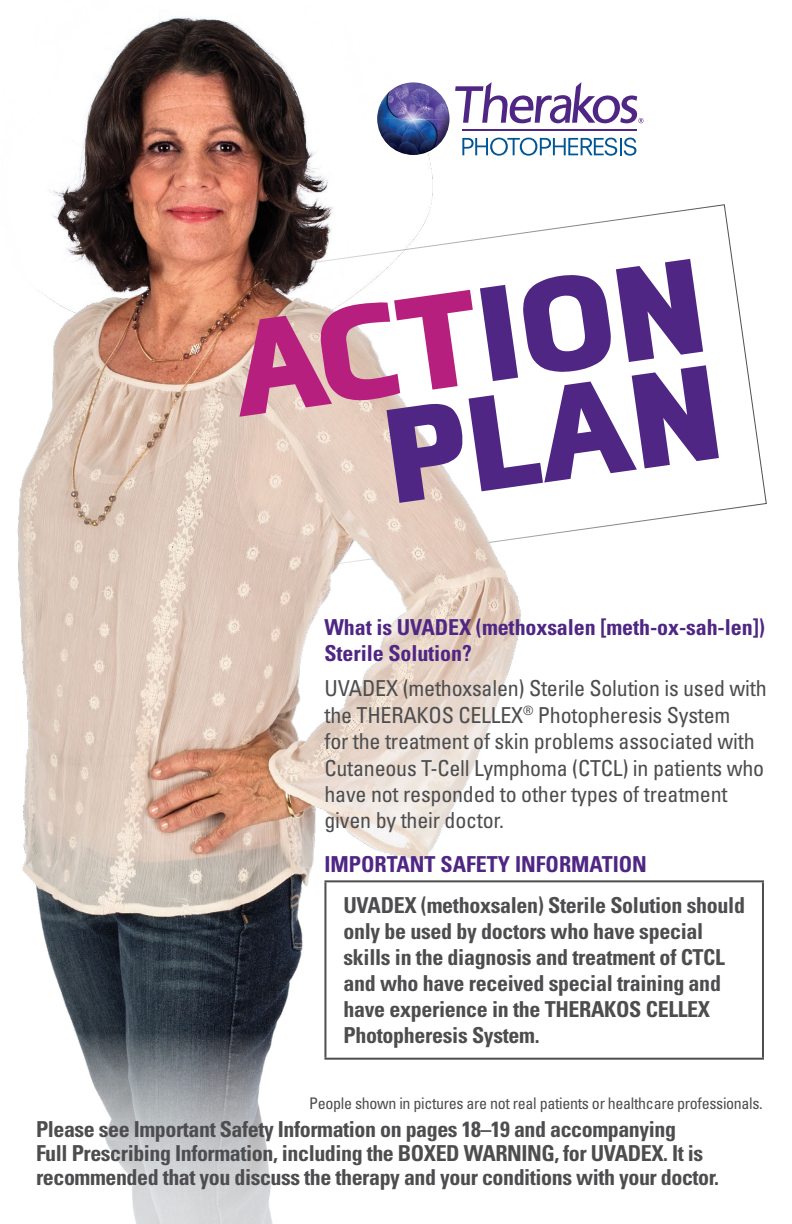
<style>
.page{position:relative;width:792px;height:1224px;background:#fff}
.page>*{position:absolute;margin:0;border:0;box-sizing:border-box;transform-origin:0 0}
.t1{font:900 131.6px/107.6px "Metronic Pro";color:#4f2683;text-align:right}
.t2{font:700 condensed 22px/26px "Univers";letter-spacing:-.015em;color:#4d4d4f}
.t3{font:condensed 22px/26.4px "Univers";letter-spacing:-.01em;color:#4d4d4f}
.t4{font:700 condensed 22px/26px "Univers LT Std";letter-spacing:-.005em;color:#4f2683}
.t5{font:700 condensed 22px "Univers";color:#4f2683}
.t6{font:condensed 16px "Univers";letter-spacing:-.02em;color:#4d4d4f}
.s1{color:#b61f7e}
</style>
<div class="page">
<svg style="left:664px;top:204px;width:103px;height:315px"></svg>
<img style="left:17px;top:17px;width:647px;height:1015px">
<svg style="left:75px;top:1032px;width:687px;height:192px"></svg>
<hr style="left:324px;top:880px;width:440px;height:2px;background:#4d4d4f">
<hr style="left:324px;top:882px;width:2px;height:176px;background:#4d4d4f">
<hr style="left:762px;top:882px;width:2px;height:176px;background:#4d4d4f">
<hr style="left:324px;top:1058px;width:440px;height:2px;background:#4d4d4f">
<img style="left:377px;top:82px;width:73px;height:73px;border-radius:36px">
<hr style="left:462px;top:129px;width:175px;height:1px;background:#4f2683">
<svg style="left:462px;top:138px;width:174px;height:18px"></svg>
<svg style="left:455px;top:82px;width:188px;height:41px"></svg>
<h1 class="t1" style="left:226px;top:318px;width:478px;rotate:-8deg"><span class="s1">ACT</span>ION<br>PLAN</h1>
<p class="t4" style="left:324px;top:614px;width:442px">What is UVADEX (methoxsalen [meth-ox-sah-len])<br>Sterile Solution?</p>
<p class="t3" style="left:324px;top:675px;width:444px">UVADEX (methoxsalen) Sterile Solution is used with the THERAKOS CELLEX<sup>®</sup> Photopheresis System<br>for the treatment of skin problems associated with Cutaneous T-Cell Lymphoma (CTCL) in patients who have not responded to other types of treatment given by their doctor.</p>
<p class="t5" style="left:324px;top:851px;width:324px">IMPORTANT SAFETY INFORMATION</p>
<p class="t2" style="left:343px;top:892px;width:403px">UVADEX (methoxsalen) Sterile Solution should only be used by doctors who have special skills in the diagnosis and treatment of CTCL and who have received special training and have experience in the THERAKOS CELLEX Photopheresis System.</p>
<p class="t6" style="left:309px;top:1093px;width:455px">People shown in pictures are not real patients or healthcare professionals.</p>
<p class="t2" style="left:36px;top:1118px;width:685px;line-height:24px">Please see Important Safety Information on pages 18–19 and accompanying<br>Full Prescribing Information, including the BOXED WARNING, for UVADEX. It is recommended that you discuss the therapy and your conditions with your doctor.</p>
</div>
